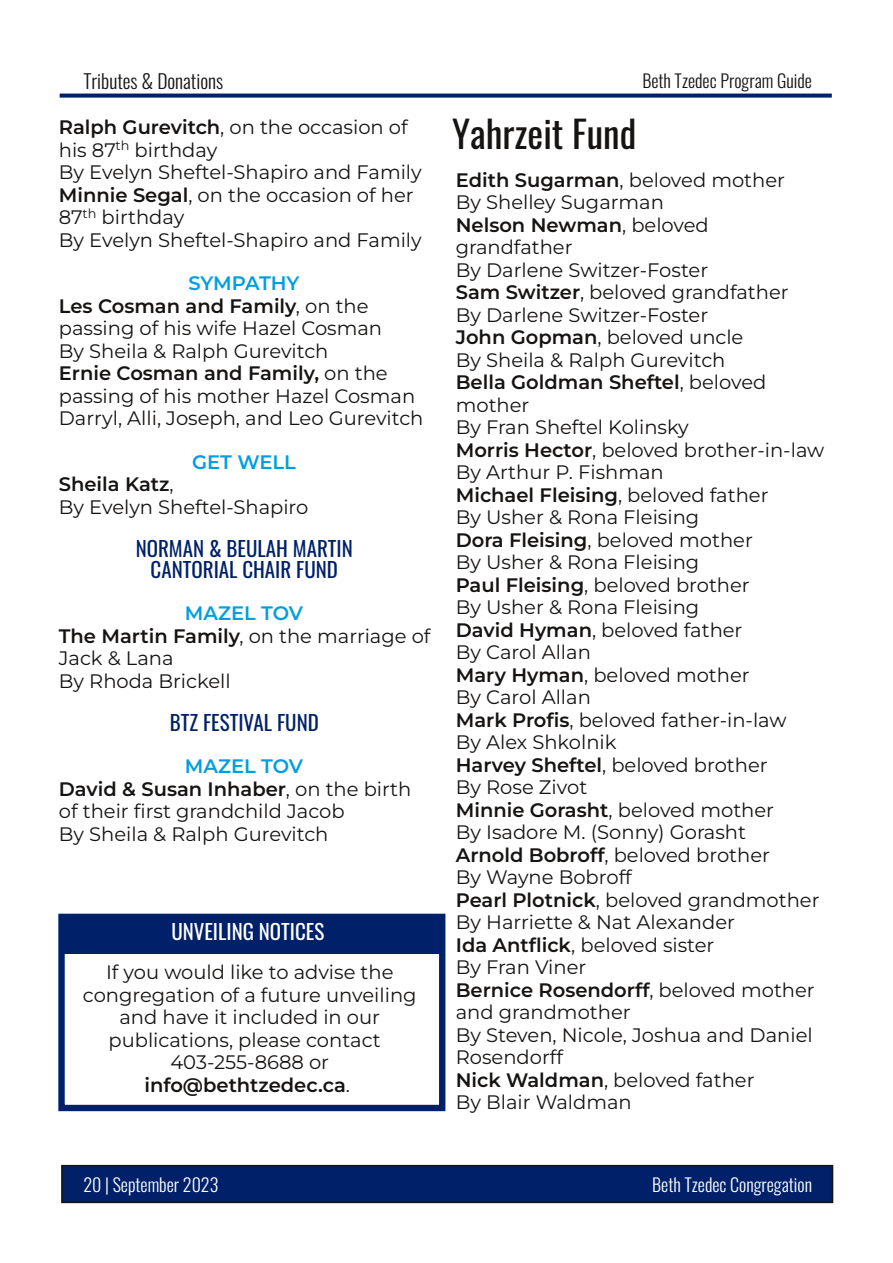
<style>
.page{position:relative;width:893px;height:1263px;background:#fff}
.page>*{position:absolute;margin:0;border:0;box-sizing:border-box;transform-origin:0 0}
.t1{font:37.5px "Oswald";color:#161413}
.t2{font:21px/21px "Oswald";color:#002169;text-align:center}
.t3{font:21px "Oswald";color:#fff}
.t4{font:19.5px/22.5px "Montserrat";color:#161413}
.t5{font:300 19.5px "Oswald";color:#161413}
.t6{font:600 19.5px "Montserrat";color:#009ee0}
.t7{font:300 18px "Oswald";color:#fff}
.t8{font:300 18px "Oswald";color:#161413}
.s1{font-weight:600}
.s2{font-weight:600;color:#009ee0}
</style>
<div class="page">
<div style="left:62px;top:1165px;width:770px;height:37px;background:#002169"></div>
<div style="left:61px;top:1165px;width:772px;height:38px;border:2px solid #161413"></div>
<div style="left:60px;top:94px;width:772px;height:4px;border:2px solid #002169"></div>
<div style="left:58px;top:914px;width:387px;height:197px;border:6px solid #002169"></div>
<div style="left:62px;top:915px;width:383px;height:38px;background:#002169"></div>
<p class="t5" style="left:83px;top:66px;width:141px">Tributes &amp; Donations</p>
<p class="t4" style="left:59px;top:116px;width:364px"><span class="s1">Ralph Gurevitch</span>, on the occasion of his 87<sup>th</sup> birthday<br>By Evelyn Sheftel-Shapiro and Family<br><span class="s1">Minnie Segal</span>, on the occasion of her<br>87<sup>th</sup> birthday<br>By Evelyn Sheftel-Shapiro and Family</p>
<p class="t4" style="left:59px;top:272px;width:366px;text-indent:130px"><span class="s2">SYMPATHY<br></span><span class="s1">Les Cosman and Family</span>, on the passing of his wife Hazel Cosman<br>By Sheila &amp; Ralph Gurevitch<br><span class="s1">Ernie Cosman and Family,</span> on the passing of his mother Hazel Cosman<br>Darryl, Alli, Joseph, and Leo Gurevitch</p>
<p class="t6" style="left:192px;top:450px;width:105px">GET WELL</p>
<p class="t4" style="left:59px;top:473px;width:251px"><span class="s1">Sheila Katz</span>,<br>By Evelyn Sheftel-Shapiro</p>
<p class="t2" style="left:136px;top:537px;width:219px">NORMAN &amp; BEULAH MARTIN<br>CANTORIAL CHAIR FUND</p>
<p class="t4" style="left:59px;top:602px;width:373px;text-indent:126px"><span class="s2">MAZEL TOV<br></span><span class="s1">The Martin Family</span>, on the marriage of<br>Jack &amp; Lana<br>By Rhoda Brickell</p>
<p class="t2" style="left:170px;top:711px;width:151px">BTZ FESTIVAL FUND</p>
<p class="t4" style="left:59px;top:755px;width:354px;text-indent:126px"><span class="s2">MAZEL TOV<br></span><span class="s1">David &amp; Susan Inhaber</span>, on the birth of their first grandchild Jacob<br>By Sheila &amp; Ralph Gurevitch</p>
<p class="t3" style="left:171px;top:915px;width:155px">UNVEILING NOTICES</p>
<p class="t4" style="left:83px;top:961px;width:335px;text-align:center">If you would like to advise the congregation of a future unveiling and have it included in our publications, please contact<br>403-255-8688 or <span class="s1">info@bethtzedec.ca</span>.</p>
<p class="t8" style="left:642px;top:67px;width:171px">Beth Tzedec Program Guide</p>
<h1 class="t1" style="left:452px;top:105px;width:185px">Yahrzeit Fund</h1>
<p class="t4" style="left:456px;top:168px;width:370px"><span class="s1">Edith Sugarman</span>, beloved mother<br>By Shelley Sugarman<br><span class="s1">Nelson Newman</span>, beloved grandfather<br>By Darlene Switzer-Foster<br><span class="s1">Sam Switzer</span>, beloved grandfather<br>By Darlene Switzer-Foster<br><span class="s1">John Gopman</span>, beloved uncle<br>By Sheila &amp; Ralph Gurevitch<br><span class="s1">Bella Goldman Sheftel</span>, beloved mother<br>By Fran Sheftel Kolinsky<br><span class="s1">Morris Hector</span>, beloved brother-in-law<br>By Arthur P. Fishman<br><span class="s1">Michael Fleising</span>, beloved father<br>By Usher &amp; Rona Fleising<br><span class="s1">Dora Fleising</span>, beloved mother<br>By Usher &amp; Rona Fleising<br><span class="s1">Paul Fleising</span>, beloved brother<br>By Usher &amp; Rona Fleising<br><span class="s1">David Hyman</span>, beloved father<br>By Carol Allan<br><span class="s1">Mary Hyman</span>, beloved mother<br>By Carol Allan<br><span class="s1">Mark Profis</span>, beloved father-in-law<br>By Alex Shkolnik<br><span class="s1">Harvey Sheftel</span>, beloved brother<br>By Rose Zivot<br><span class="s1">Minnie Gorasht</span>, beloved mother<br>By Isadore M. (Sonny) Gorasht<br><span class="s1">Arnold Bobroff</span>, beloved brother<br>By Wayne Bobroff<br><span class="s1">Pearl Plotnick</span>, beloved grandmother<br>By Harriette &amp; Nat Alexander<br><span class="s1">Ida Antflick</span>, beloved sister<br>By Fran Viner<br><span class="s1">Bernice Rosendorff</span>, beloved mother and grandmother<br>By Steven, Nicole, Joshua and Daniel<br>Rosendorff<br><span class="s1">Nick Waldman</span>, beloved father<br>By Blair Waldman</p>
<p class="t7" style="left:83px;top:1170px;width:136px">20 | September 2023</p>
<p class="t7" style="left:652px;top:1170px;width:161px">Beth Tzedec Congregation</p>
</div>
